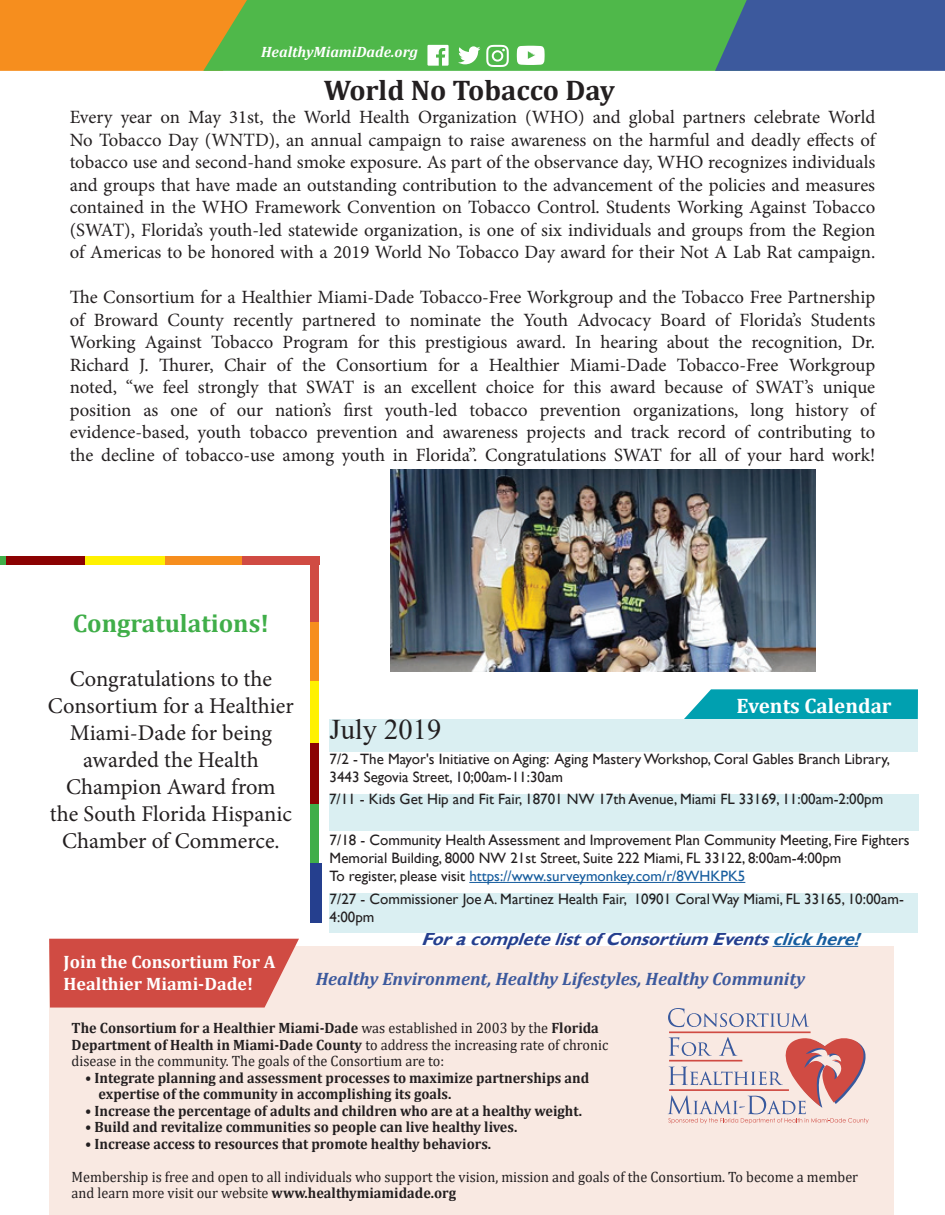
<style>
.page{position:relative;width:945px;height:1215px;background:#fff}
.page>*{position:absolute;margin:0;border:0;box-sizing:border-box;transform-origin:0 0}
.t1{font:700 28.5px "Cambria";color:#231f20}
.t2{font:28.5px "Times New Roman";color:#231f20}
.t3{font:700 25.5px "Cambria";color:#40ae49}
.t4{font:22.5px/27px "Minion Pro";color:#231f20;text-align:center}
.t5{font:700 21px "Cambria";color:#fff}
.t6{font:18.75px/22.5px "Minion Pro";letter-spacing:-.005em;color:#231f20;text-align:justify}
.t7{font:italic 700 18px "Cambria";color:#3c599d}
.t8{font:italic 700 18px "Gill Sans";color:#253f8e}
.t9{font:700 18px/21.6px "Cambria";color:#fff}
.t10{font:15px/18px "Gill Sans";color:#231f20}
.t11{font:15px/16.5px "Cambria";color:#231f20;scale:.95 1}
.t12{font:700 15px/16.5px "Cambria";color:#231f20;scale:.95 1}
.t13{font:15px "Gill Sans";color:#175d9e}
.t14{font:italic 700 15px "Cambria";color:#fff}
.s1{color:#231f20}
.s2{color:#175d9e}
.s3{font-weight:700}
</style>
<div class="page">
<svg style="left:0;top:0;width:945px;height:71px;background:#769a56"></svg>
<svg style="left:684px;top:689px;width:234px;height:30px;background:#11a6b5"></svg>
<div style="left:49px;top:947px;width:845px;height:268px;background:#f9e9e2"></div>
<svg style="left:668px;top:1008px;width:141px;height:19px"></svg>
<hr style="left:669px;top:1031px;width:142px;height:2px;background:#d04b43">
<svg style="left:668px;top:1037px;width:201px;height:87px"></svg>
<svg style="left:49px;top:939px;width:250px;height:69px;background:#d3574f"></svg>
<hr style="left:469px;top:882px;width:276px;height:1px;background:#175d9e">
<div style="left:329px;top:794px;width:590px;height:36px;background:#daeff2"></div>
<hr style="left:773px;top:946px;width:85px;height:1px;background:#175d9e">
<div style="left:330px;top:893px;width:588px;height:40px;background:#daeff2"></div>
<div style="left:330px;top:719px;width:588px;height:33px;background:#daeff2"></div>
<img style="left:391px;top:470px;width:424px;height:201px">
<div style="left:310px;top:863px;width:12px;height:60px;background:#253f8e"></div>
<div style="left:310px;top:804px;width:9px;height:59px;background:#40ae49"></div>
<div style="left:310px;top:743px;width:9px;height:61px;background:#8b0202"></div>
<div style="left:310px;top:622px;width:9px;height:60px;background:#f68e1e"></div>
<div style="left:310px;top:562px;width:9px;height:60px;background:#d04b43"></div>
<div style="left:310px;top:682px;width:9px;height:61px;background:#fff101"></div>
<div style="left:0;top:556px;width:6px;height:9px;background:#40ae49"></div>
<div style="left:6px;top:556px;width:80px;height:9px;background:#8b0202"></div>
<div style="left:165px;top:556px;width:77px;height:9px;background:#f68e1e"></div>
<div style="left:242px;top:556px;width:78px;height:9px;background:#d04b43"></div>
<div style="left:86px;top:556px;width:79px;height:9px;background:#fff101"></div>
<p class="t14" style="left:261px;top:41px;width:158px">HealthyMiamiDade.org</p>
<p class="t1" style="left:324px;top:70px;width:293px">World No Tobacco Day</p>
<p class="t6" style="left:70px;top:106px;width:807px">Every year on May 31st, the World Health Organization (WHO) and global partners celebrate World No Tobacco Day (WNTD), an annual campaign to raise awareness on the harmful and deadly effects of tobacco use and second-hand smoke exposure. As part of the observance day, WHO recognizes individuals and groups that have made an outstanding contribution to the advancement of the policies and measures contained in the WHO Framework Convention on Tobacco Control. Students Working Against Tobacco (SWAT), Florida’s youth-led statewide organization, is one of six individuals and groups from the Region of Americas to be honored with a 2019 World No Tobacco Day award for their Not A Lab Rat campaign.</p>
<p class="t6" style="left:70px;top:286px;width:807px">The Consortium for a Healthier Miami-Dade Tobacco-Free Workgroup and the Tobacco Free Partnership of Broward County recently partnered to nominate the Youth Advocacy Board of Florida’s Students Working Against Tobacco Program for this prestigious award. In hearing about the recognition, Dr.<br>Richard J. Thurer, Chair of the Consortium for a Healthier Miami-Dade Tobacco-Free Workgroup noted, “we feel strongly that SWAT is an excellent choice for this award because of SWAT’s unique position as one of our nation’s first youth-led tobacco prevention organizations, long history of evidence-based, youth tobacco prevention and awareness projects and track record of contributing to the decline of tobacco-use among youth in Florida”. Congratulations SWAT for all of your hard work!</p>
<p class="t3" style="left:73px;top:605px;width:198px">Congratulations!</p>
<p class="t4" style="left:48px;top:665px;width:247px">Congratulations to the<br>Consortium for a Healthier<br>Miami-Dade for being awarded the Health<br>Champion Award from<br>the South Florida Hispanic<br>Chamber of Commerce.</p>
<p class="t9" style="left:64px;top:951px;width:214px">Join the Consortium For A<br>Healthier Miami-Dade!</p>
<p class="t2" style="left:330px;top:709px;width:113px">July 2019</p>
<p class="t5" style="left:737px;top:691px;width:157px">Events Calendar</p>
<p class="t10" style="left:330px;top:750px;width:562px">7/2 - The Mayor's Initiative on Aging: Aging Mastery Workshop, Coral Gables Branch Library,<br>3443 Segovia Street, 10;00am-11:30am</p>
<p class="t10" style="left:329px;top:791px;width:556px">7/11 - Kids Get Hip and Fit Fair, 18701 NW 17th Avenue, Miami FL 33169, 11:00am-2:00pm</p>
<p class="t10" style="left:330px;top:832px;width:582px">7/18 - Community Health Assessment and Improvement Plan Community Meeting, Fire Fighters<br>Memorial Building, 8000 NW 21st Street, Suite 222 Miami, FL 33122, 8:00am-4:00pm</p>
<p class="t13" style="left:330px;top:868px;width:417px"><span class="s1">To register, please visit</span> https://www.surveymonkey.com/r/8WHKPK5</p>
<p class="t10" style="left:330px;top:890px;width:576px">7/27 - Commissioner Joe A. Martinez Health Fair, 10901 Coral Way Miami, FL 33165, 10:00am-<br>4:00pm</p>
<p class="t8" style="left:421px;top:928px;width:447px">ForacompletelistofConsortium Events<span class="s2">clickhere!</span></p>
<p class="t7" style="left:316px;top:966px;width:491px">Healthy Environment, Healthy Lifestyles, Healthy Community</p>
<p class="t11" style="left:72px;top:1020px;width:566px"><span class="s3">The Consortium for a Healthier Miami-Dade</span> was established in 2003 by the <span class="s3">Florida<br>Department of Health in Miami-Dade County</span> to address the increasing rate of chronic disease in the community. The goals of the Consortium are to:</p>
<p class="t12" style="left:99px;top:1069px;width:518px;text-indent:-14px">• Integrate planning and assessment processes to maximize partnerships and expertise of the community in accomplishing its goals.</p>
<p class="t12" style="left:85px;top:1102px;width:525px">• Increase the percentage of adults and children who are at a healthy weight.</p>
<p class="t12" style="left:85px;top:1119px;width:457px">• Build and revitalize communities so people can live healthy lives.</p>
<p class="t12" style="left:85px;top:1135px;width:429px">• Increase access to resources that promote healthy behaviors.</p>
<p class="t11" style="left:72px;top:1169px;width:829px">Membership is free and open to all individuals who support the vision, mission and goals of the Consortium. To become a member and learn more visit our website <span class="s3">www.healthymiamidade.org</span></p>
</div>
